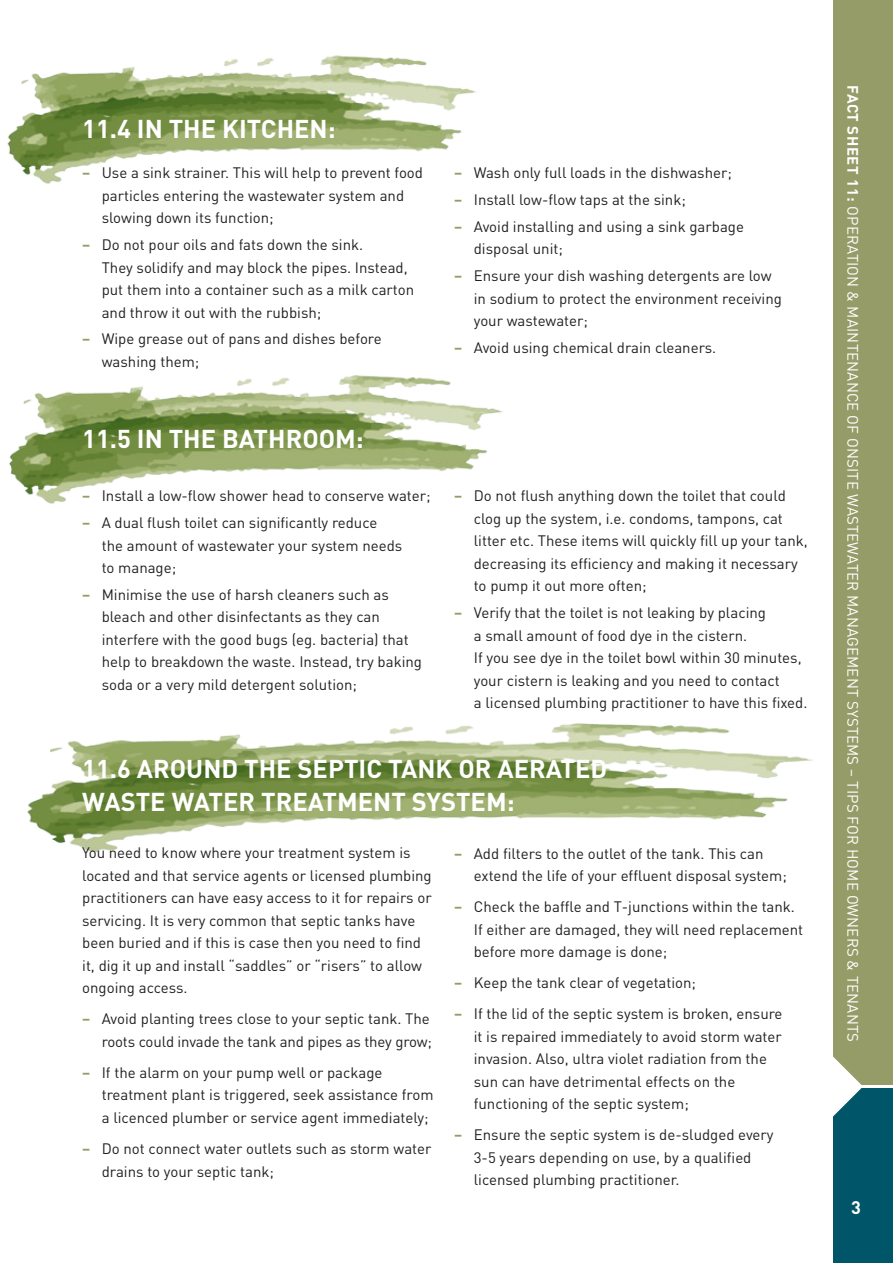
<style>
.page{position:relative;width:893px;height:1263px;background:#fff}
.page>*{position:absolute;margin:0;border:0;box-sizing:border-box;transform-origin:0 0}
.t1{font:700 25.5px/33px "DIN";color:#fff}
.t2{font:700 18px "DIN";color:#fff}
.t3{font:15px/22.5px "DIN";color:#231f20}
.t4{font:15px "DIN";letter-spacing:.01em;color:#fff}
.s1{font-weight:700;color:#959c68}
.s2{font-weight:700}
</style>
<div class="page">
<div style="left:833px;top:0;width:60px;height:1084px;background:#959c68"></div>
<div style="left:833px;top:1089px;width:60px;height:174px;background:#005568"></div>
<svg style="left:833px;top:1056px;width:29px;height:61px"></svg>
<img style="left:7px;top:55px;width:469px;height:129px">
<img style="left:9px;top:375px;width:494px;height:129px">
<img style="left:27px;top:723px;width:786px;height:129px">
<h1 class="t1" style="left:82px;top:111px;width:255px">11.4 IN THE KITCHEN:</h1>
<p class="t3" style="left:102px;top:161px;width:323px;text-indent:-20px"><span class="s1">–</span> Use a sink strainer. This will help to prevent food particles entering the wastewater system and slowing down its function;</p>
<p class="t3" style="left:102px;top:233px;width:314px;text-indent:-20px"><span class="s1">–</span> Do not pour oils and fats down the sink.<br>They solidify and may block the pipes. I nstead, put them into a container such as a milk carton and throw it out with the rubbish;</p>
<p class="t3" style="left:102px;top:327px;width:281px;text-indent:-20px"><span class="s1">–</span> Wipe grease out of pans and dishes before washing them;</p>
<h1 class="t1" style="left:82px;top:421px;width:283px">11.5 I N THE BATHROOM :</h1>
<p class="t3" style="left:82px;top:484px;width:350px"><span class="s1">–</span> I nstall a low-flow shower head to conserve water;</p>
<p class="t3" style="left:102px;top:511px;width:302px;text-indent:-20px"><span class="s1">–</span> A dual flush toilet can significantly reduce the amount of wastewater your system needs to manage;</p>
<p class="t3" style="left:102px;top:583px;width:322px;text-indent:-20px"><span class="s1">–</span> Minimise the use of harsh cleaners such as bleach and other disinfectants as they can interfere with the good bugs (eg. bacteria) that help to breakdown the waste. I nstead, try baking soda or a very mild detergent solution;</p>
<p class="t3" style="left:454px;top:161px;width:279px"><span class="s1">–</span> Wash only full loads in the dishwasher;</p>
<p class="t3" style="left:454px;top:188px;width:233px"><span class="s1">–</span> I nstall low-flow taps at the sink;</p>
<p class="t3" style="left:474px;top:215px;width:272px;text-indent:-20px"><span class="s1">–</span> Avoid installing and using a sink garbage disposal unit;</p>
<p class="t3" style="left:474px;top:264px;width:310px;text-indent:-20px"><span class="s1">–</span> Ensure your dish washing detergents are low in sodium to protect the environment receiving your wastewater;</p>
<p class="t3" style="left:454px;top:336px;width:264px"><span class="s1">–</span> Avoid using chemical drain cleaners.</p>
<p class="t3" style="left:474px;top:484px;width:335px;text-indent:-20px"><span class="s1">–</span> Do not flush anything down the toilet that could clog up the system, i.e. condoms, tampons, cat litter etc. These items will quickly fill up your tank, decreasing its efficiency and making it necessary to pump it out more often;</p>
<p class="t3" style="left:474px;top:601px;width:335px;text-indent:-20px"><span class="s1">–</span> Verify that the toilet is not leaking by placing<br>a small amount of food dye in the cistern.<br>If you see dye in the toilet bowl within 30 minutes, your cistern is leaking and you need to contact<br>a licensed plumbing practitioner to have this fixed.</p>
<h1 class="t1" style="left:82px;top:751px;width:527px">11.6 AROUND THE SEPTIC TANK OR AERATED<br>WASTEWATER</h1>
<h1 class="t1" style="left:261px;top:784px;width:255px">TREATM ENT SYSTEM :</h1>
<p class="t3" style="left:82px;top:841px;width:351px">You need to know where your treatment system is located and that service agents or licensed plumbing practitioners can have easy access to it for repairs or servicing. It is very common that septic tanks have been buried and if this is case then you need to find it, dig it up and install “saddles” or “risers” to allow ongoing access.</p>
<p class="t3" style="left:82px;top:1007px;width:351px;text-align:right"><span class="s1">–</span> Avoid planting trees close to your septic tank. The roots could invade the tank and pipes as they grow;</p>
<p class="t3" style="left:102px;top:1061px;width:333px;text-indent:-20px"><span class="s1">–</span> If the alarm on your pump well or package treatment plant is triggered, seek assistance from a licenced plumber or service agent immediately;</p>
<p class="t3" style="left:102px;top:1137px;width:331px;text-indent:-20px"><span class="s1">–</span> Do not connect water outlets such as storm water drains to your septic tank;</p>
<p class="t3" style="left:474px;top:842px;width:315px;text-indent:-20px"><span class="s1">–</span> Add filters to the outlet of the tank. This can extend the life of your effluent disposal system;</p>
<p class="t3" style="left:474px;top:895px;width:331px;text-indent:-20px"><span class="s1">–</span> Check the baffle and T-junctions within the tank.<br>If either are damaged, they will need replacement before more damage is done;</p>
<p class="t3" style="left:454px;top:971px;width:243px"><span class="s1">–</span> Keep the tank clear of vegetation;</p>
<p class="t3" style="left:474px;top:1002px;width:310px;text-indent:-20px"><span class="s1">–</span> If the lid of the septic system is broken, ensure it is repaired immediately to avoid storm water invasion. Also, ultra violet radiation from the sun can have detrimental effects on the functioning of the septic system;</p>
<p class="t3" style="left:474px;top:1123px;width:301px;text-indent:-20px"><span class="s1">–</span> Ensure the septic system is de-sludged every<br>3-5 years depending on use, by a qualified licensed plumbing practitioner.</p>
<p class="t4" style="left:862px;top:85px;width:958px;rotate:90deg"><span class="s2">FACT SHEET 11:</span> Operation &amp; Maintenance of Onsite Wastewater Managem ent Systems – Tips for Hom e Owners &amp; Tenants</p>
<p class="t2" style="left:851px;top:1196px;width:11px">3</p>
</div>
